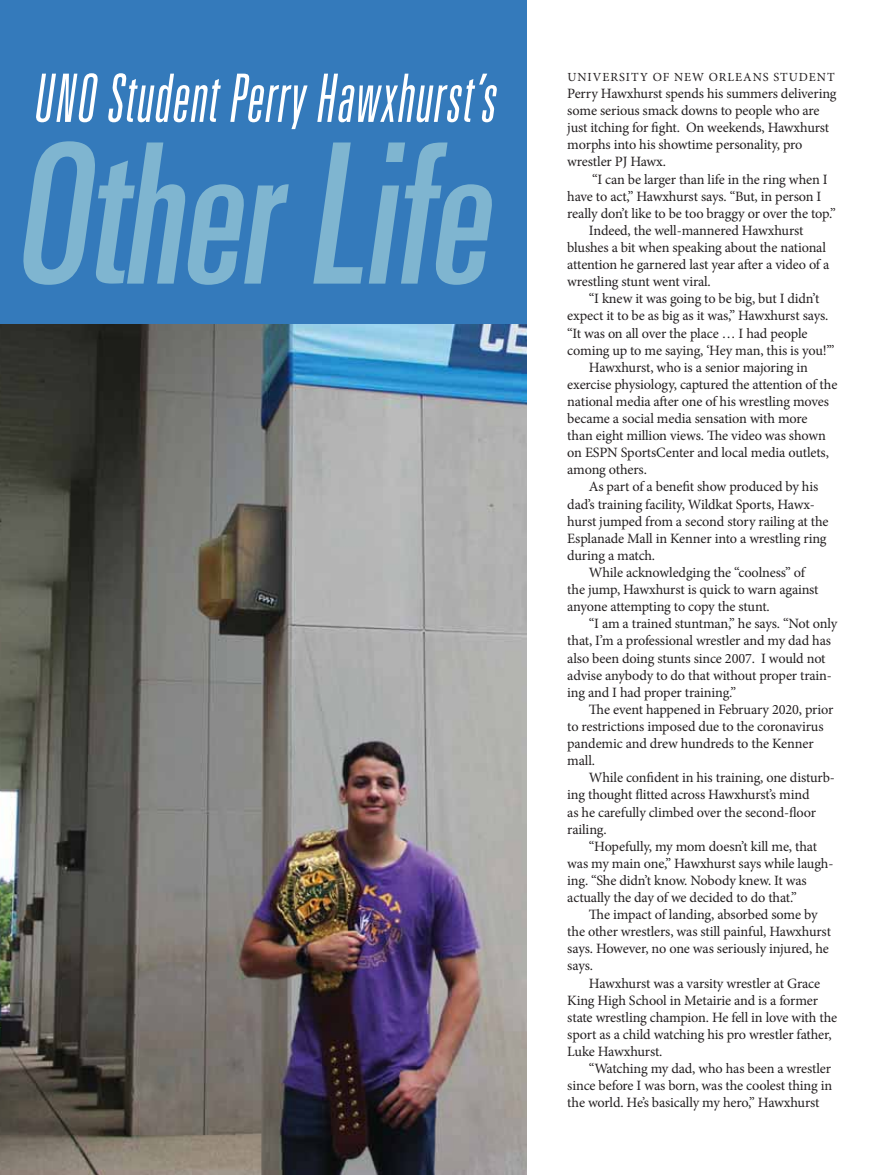
<style>
.page{position:relative;width:878px;height:1175px;background:#fff}
.page>*{position:absolute;margin:0;border:0;box-sizing:border-box;transform-origin:0 0}
.t1{font:ultra-condensed 195.45px "Univers";color:#7fb5d0;scale:.9 1}
.t2{font:300 ultra-condensed 66.9px "Univers";color:#fff;scale:.9 1}
.t3{font:14.25px/17.1px "Minion Pro";letter-spacing:-.01em;color:#231f20}
.t4{font:12.3px "Minion Pro";letter-spacing:.08em;color:#231f20}
</style>
<div class="page">
<div style="left:0;top:0;width:526px;height:486px;background:#347abb"></div>
<img style="left:0;top:324px;width:526px;height:850px">
<h2 class="t2" style="left:32px;top:74px;width:524px">UNO StudentPerry Hawxhurst’s</h2>
<h1 class="t1" style="left:14px;top:142px;width:554px">OtherLife</h1>
<p class="t4" style="left:567px;top:72px;width:269px">UNIVERSITY OF NEW ORLEANS STUDENT</p>
<p class="t3" style="left:567px;top:86px;width:271px">Perry Hawxhurst spends his summers delivering some serious smack downs to people who are just itching for fight. On weekends, Hawxhurst morphs into his showtime personality, pro wrestler PJ Hawx.</p>
<p class="t3" style="left:592px;top:172px;width:237px">“I can be larger than life in the ring when I</p>
<p class="t3" style="left:567px;top:189px;width:255px">have to act,” Hawxhurst says. “But, in person I</p>
<p class="t3" style="left:567px;top:206px;width:270px">really don’t like to be too braggy or over the top.”</p>
<p class="t3" style="left:589px;top:223px;width:216px">Indeed, the well-mannered Hawxhurst</p>
<p class="t3" style="left:567px;top:240px;width:260px">blushes a bit when speaking about the national</p>
<p class="t3" style="left:567px;top:257px;width:263px">attention he garnered last year after a video of a</p>
<p class="t3" style="left:567px;top:274px;width:145px">wrestling stunt went viral.</p>
<p class="t3" style="left:589px;top:291px;width:232px">“I knew it was going to be big, but I didn’t</p>
<p class="t3" style="left:567px;top:308px;width:263px">expect it to be as big as it was,” Hawxhurst says.</p>
<p class="t3" style="left:567px;top:325px;width:242px">“It was on all over the place … I had people</p>
<p class="t3" style="left:567px;top:343px;width:269px">coming up to me saying, ‘Hey man, this is you!’”</p>
<p class="t3" style="left:589px;top:360px;width:221px">Hawxhurst, who is a senior majoring in</p>
<p class="t3" style="left:567px;top:377px;width:271px">exercise physiology, captured the attention of the</p>
<p class="t3" style="left:567px;top:394px;width:263px">national media after one of his wrestling moves</p>
<p class="t3" style="left:567px;top:411px;width:242px">became a social media sensation with more</p>
<p class="t3" style="left:567px;top:428px;width:260px">than eight million views. The video was shown</p>
<p class="t3" style="left:567px;top:445px;width:263px">on ESPN SportsCenter and local media outlets,</p>
<p class="t3" style="left:567px;top:462px;width:81px">among others.</p>
<p class="t3" style="left:589px;top:479px;width:231px">As part of a benefit show produced by his</p>
<p class="t3" style="left:567px;top:496px;width:249px">dad’s training facility, Wildkat Sports, Hawx-</p>
<p class="t3" style="left:567px;top:514px;width:263px">hurst jumped from a second story railing at the</p>
<p class="t3" style="left:567px;top:531px;width:261px">Esplanade Mall in Kenner into a wrestling ring</p>
<p class="t3" style="left:567px;top:548px;width:89px">during a match.</p>
<p class="t3" style="left:589px;top:565px;width:218px">While acknowledging the “coolness” of</p>
<p class="t3" style="left:567px;top:582px;width:253px">the jump, Hawxhurst is quick to warn against</p>
<p class="t3" style="left:567px;top:599px;width:204px">anyone attempting to copy the stunt.</p>
<p class="t3" style="left:589px;top:616px;width:250px">“I am a trained stuntman,” he says. “Not only</p>
<p class="t3" style="left:567px;top:633px;width:265px">that, I’m a professional wrestler and my dad has</p>
<p class="t3" style="left:567px;top:650px;width:260px">also been doing stunts since 2007. I would not</p>
<p class="t3" style="left:567px;top:667px;width:266px">advise anybody to do that without proper train-</p>
<p class="t3" style="left:567px;top:685px;width:170px">ing and I had proper training.”</p>
<p class="t3" style="left:589px;top:702px;width:246px">The event happened in February 2020, prior</p>
<p class="t3" style="left:567px;top:719px;width:258px">to restrictions imposed due to the coronavirus</p>
<p class="t3" style="left:567px;top:736px;width:248px">pandemic and drew hundreds to the Kenner</p>
<p class="t3" style="left:567px;top:753px;width:29px">mall.</p>
<p class="t3" style="left:589px;top:770px;width:247px">While confident in his training, one disturb-</p>
<p class="t3" style="left:567px;top:787px;width:244px">ing thought flitted across Hawxhurst’s mind</p>
<p class="t3" style="left:567px;top:804px;width:250px">as he carefully climbed over the second-floor</p>
<p class="t3" style="left:567px;top:821px;width:41px">railing.</p>
<p class="t3" style="left:589px;top:838px;width:229px">“Hopefully, my mom doesn’t kill me, that</p>
<p class="t3" style="left:567px;top:856px;width:268px">was my main one,” Hawxhurst says while laugh-</p>
<p class="t3" style="left:567px;top:873px;width:241px">ing. “She didn’t know. Nobody knew. It was</p>
<p class="t3" style="left:567px;top:890px;width:231px">actually the day of we decided to do that.”</p>
<p class="t3" style="left:589px;top:907px;width:230px">The impact of landing, absorbed some by</p>
<p class="t3" style="left:567px;top:924px;width:265px">the other wrestlers, was still painful, Hawxhurst</p>
<p class="t3" style="left:567px;top:941px;width:263px">says. However, no one was seriously injured, he</p>
<p class="t3" style="left:567px;top:958px;width:27px">says.</p>
<p class="t3" style="left:589px;top:975px;width:233px">Hawxhurst was a varsity wrestler at Grace</p>
<p class="t3" style="left:567px;top:992px;width:252px">King High School in Metairie and is a former</p>
<p class="t3" style="left:567px;top:1009px;width:271px">state wrestling champion. He fell in love with the</p>
<p class="t3" style="left:567px;top:1027px;width:266px">sport as a child watching his pro wrestler father,</p>
<p class="t3" style="left:567px;top:1044px;width:97px">Luke Hawxhurst.</p>
<p class="t3" style="left:589px;top:1061px;width:244px">“Watching my dad, who has been a wrestler</p>
<p class="t3" style="left:567px;top:1078px;width:266px">since before I was born, was the coolest thing in</p>
<p class="t3" style="left:567px;top:1095px;width:254px">the world. He’s basically my hero,” Hawxhurst</p>
</div>
